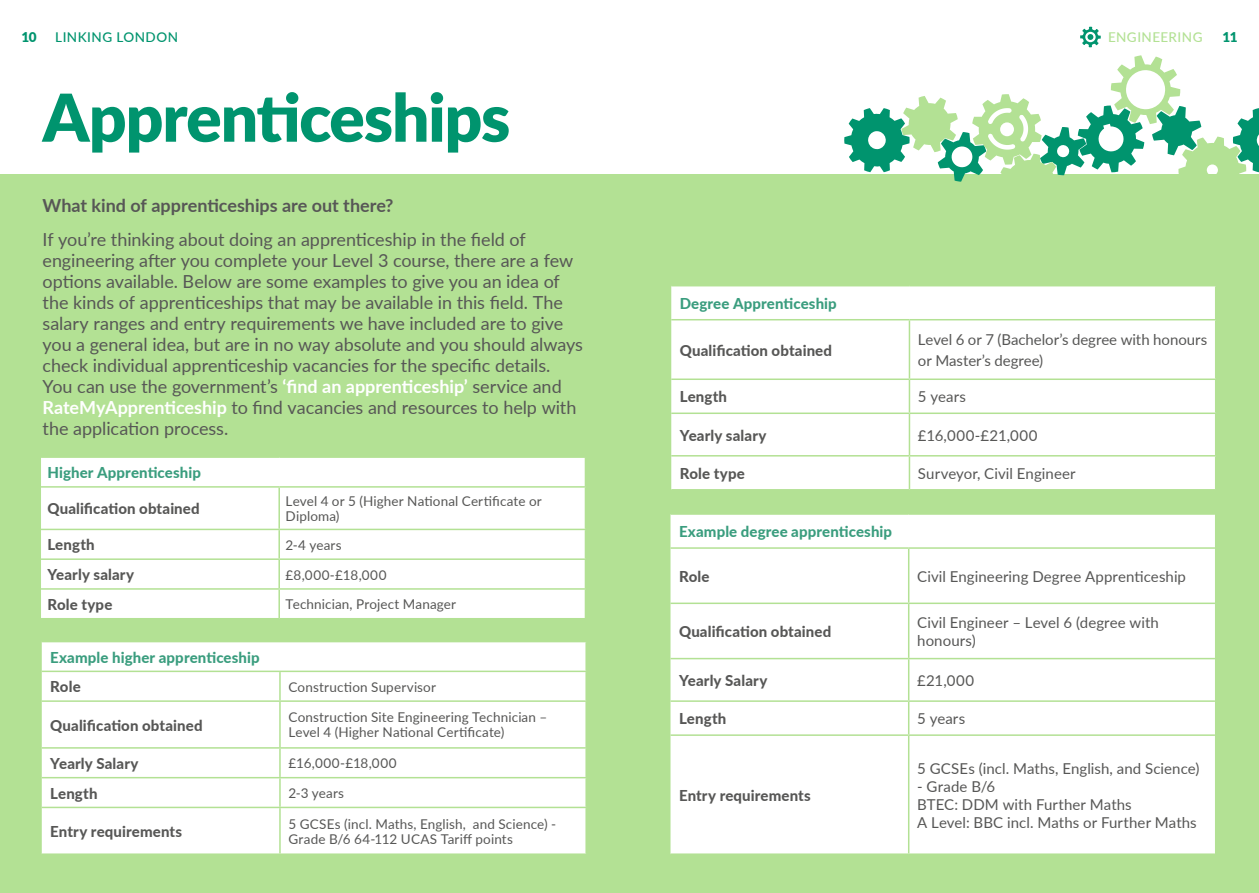
<style>
.page{position:relative;width:1259px;height:893px;background:#fff}
.page>*{position:absolute;margin:0;border:0;box-sizing:border-box;transform-origin:0 0}
.t1{font:900 66px "Lato";letter-spacing:-.02em;color:#00946e}
.t2{font:18px/21px "Lato";letter-spacing:-.005em;color:#575756}
.t3{font:700 18px "Lato";color:#575756}
.t4{font:15px/18px "Lato";letter-spacing:.005em;color:#575756}
.t5{font:800 15px "Lato";letter-spacing:.01em;color:#575756}
.t6{font:800 15px "Lato";letter-spacing:.01em;color:#3a9d7e}
.t7{font:15px "Lato";letter-spacing:.035em;color:#575756}
.t8{font:13.5px/15px "Lato";letter-spacing:.01em;color:#575756}
.t9{font:13.5px "Lato";letter-spacing:.04em;color:#575756}
.t10{font:500 13.5px "Lato";letter-spacing:.035em;color:#00946e}
.t11{font:500 13.5px "Lato";letter-spacing:.035em;color:#b3e194}
.t12{font:900 13.5px "Lato";color:#00946e}
.s1{font-weight:700;color:#fff}
</style>
<div class="page">
<svg style="left:1080px;top:27px;width:20px;height:20px"></svg>
<div style="left:0;top:174px;width:1259px;height:719px;background:#b3e194"></div>
<div style="left:41px;top:458px;width:544px;height:160px;background:#fff"></div>
<hr style="left:278px;top:488px;width:2px;height:41px;background:#b3e194">
<hr style="left:278px;top:530px;width:2px;height:28px;background:#b3e194">
<hr style="left:278px;top:560px;width:2px;height:28px;background:#b3e194">
<hr style="left:278px;top:590px;width:2px;height:28px;background:#b3e194">
<hr style="left:41px;top:486px;width:238px;height:2px;background:#b3e194">
<hr style="left:279px;top:486px;width:307px;height:2px;background:#b3e194">
<hr style="left:41px;top:529px;width:238px;height:1px;background:#b3e194">
<hr style="left:279px;top:529px;width:307px;height:1px;background:#b3e194">
<hr style="left:41px;top:558px;width:238px;height:2px;background:#b3e194">
<hr style="left:279px;top:558px;width:307px;height:2px;background:#b3e194">
<hr style="left:41px;top:588px;width:238px;height:2px;background:#b3e194">
<hr style="left:279px;top:588px;width:307px;height:2px;background:#b3e194">
<div style="left:42px;top:642px;width:543px;height:211px;background:#fff"></div>
<hr style="left:279px;top:672px;width:2px;height:28px;background:#b3e194">
<hr style="left:279px;top:702px;width:2px;height:45px;background:#b3e194">
<hr style="left:279px;top:749px;width:2px;height:28px;background:#b3e194">
<hr style="left:279px;top:778px;width:2px;height:29px;background:#b3e194">
<hr style="left:279px;top:808px;width:2px;height:45px;background:#b3e194">
<hr style="left:42px;top:671px;width:238px;height:1px;background:#b3e194">
<hr style="left:280px;top:671px;width:307px;height:1px;background:#b3e194">
<hr style="left:42px;top:700px;width:238px;height:2px;background:#b3e194">
<hr style="left:280px;top:700px;width:307px;height:2px;background:#b3e194">
<hr style="left:42px;top:747px;width:238px;height:2px;background:#b3e194">
<hr style="left:280px;top:747px;width:307px;height:2px;background:#b3e194">
<hr style="left:42px;top:777px;width:238px;height:1px;background:#b3e194">
<hr style="left:280px;top:777px;width:307px;height:1px;background:#b3e194">
<hr style="left:42px;top:807px;width:238px;height:1px;background:#b3e194">
<hr style="left:280px;top:807px;width:307px;height:1px;background:#b3e194">
<div style="left:671px;top:286px;width:544px;height:203px;background:#fff"></div>
<hr style="left:908px;top:320px;width:2px;height:58px;background:#b3e194">
<hr style="left:908px;top:380px;width:2px;height:32px;background:#b3e194">
<hr style="left:908px;top:414px;width:2px;height:41px;background:#b3e194">
<hr style="left:908px;top:457px;width:2px;height:32px;background:#b3e194">
<hr style="left:671px;top:319px;width:238px;height:1px;background:#b3e194">
<hr style="left:909px;top:319px;width:307px;height:1px;background:#b3e194">
<hr style="left:671px;top:378px;width:238px;height:2px;background:#b3e194">
<hr style="left:909px;top:378px;width:307px;height:2px;background:#b3e194">
<hr style="left:671px;top:412px;width:238px;height:2px;background:#b3e194">
<hr style="left:909px;top:412px;width:307px;height:2px;background:#b3e194">
<hr style="left:671px;top:455px;width:238px;height:2px;background:#b3e194">
<hr style="left:909px;top:455px;width:307px;height:2px;background:#b3e194">
<div style="left:670px;top:515px;width:545px;height:338px;background:#fff"></div>
<hr style="left:670px;top:547px;width:238px;height:2px;background:#b3e194">
<hr style="left:908px;top:547px;width:307px;height:2px;background:#b3e194">
<hr style="left:670px;top:603px;width:238px;height:1px;background:#b3e194">
<hr style="left:908px;top:603px;width:307px;height:1px;background:#b3e194">
<hr style="left:670px;top:658px;width:238px;height:1px;background:#b3e194">
<hr style="left:908px;top:658px;width:307px;height:1px;background:#b3e194">
<hr style="left:670px;top:700px;width:238px;height:2px;background:#b3e194">
<hr style="left:908px;top:700px;width:307px;height:2px;background:#b3e194">
<hr style="left:670px;top:734px;width:238px;height:2px;background:#b3e194">
<hr style="left:908px;top:734px;width:307px;height:2px;background:#b3e194">
<hr style="left:908px;top:549px;width:1px;height:54px;background:#b3e194">
<hr style="left:908px;top:604px;width:1px;height:54px;background:#b3e194">
<hr style="left:908px;top:659px;width:1px;height:41px;background:#b3e194">
<hr style="left:908px;top:702px;width:1px;height:32px;background:#b3e194">
<hr style="left:908px;top:736px;width:1px;height:117px;background:#b3e194">
<svg style="left:844px;top:55px;width:415px;height:127px"></svg>
<p class="t12" style="left:21px;top:27px;width:17px">10</p>
<p class="t10" style="left:55px;top:28px;width:124px">LINKING LONDON</p>
<p class="t11" style="left:1108px;top:28px;width:96px">ENGINEERING</p>
<p class="t12" style="left:1222px;top:27px;width:17px">11</p>
<h1 class="t1" style="left:43px;top:68px;width:469px">Apprenticeships</h1>
<p class="t3" style="left:43px;top:192px;width:352px">What kind of apprenticeships are out there?</p>
<p class="t2" style="left:43px;top:228px;width:542px">If you’re thinking about doing an apprenticeship in the field of engineering after you complete your Level 3 course, there are a few options available. Below are some examples to give you an idea of the kinds of apprenticeships that may be available in this field. The salary ranges and entry requirements we have included are to give you a general idea, but are in no way absolute and you should always check individual apprenticeship vacancies for the specific details.<br>You can use the government’s <span class="s1">‘find an apprenticeship’</span> service and <span class="s1">RateMyApprenticeship</span> to find vacancies and resources to help with the application process.</p>
<p class="t6" style="left:47px;top:461px;width:155px">Higher Apprenticeship</p>
<p class="t5" style="left:47px;top:498px;width:154px">Qualification obtained</p>
<p class="t8" style="left:286px;top:493px;width:258px">Level 4 or 5 (Higher National Certificate or<br>Diploma)</p>
<p class="t5" style="left:47px;top:534px;width:49px">Length</p>
<p class="t8" style="left:286px;top:537px;width:58px">2-4 years</p>
<p class="t5" style="left:47px;top:563px;width:88px">Yearly salary</p>
<p class="t8" style="left:286px;top:566px;width:102px">£8,000-£18,000</p>
<p class="t5" style="left:47px;top:593px;width:66px">Role type</p>
<p class="t8" style="left:286px;top:596px;width:172px">Technician, Project Manager</p>
<p class="t6" style="left:50px;top:646px;width:211px">Example higher apprenticeship</p>
<p class="t5" style="left:50px;top:676px;width:32px">Role</p>
<p class="t8" style="left:288px;top:679px;width:149px">Construction Supervisor</p>
<p class="t5" style="left:50px;top:714px;width:154px">Qualification obtained</p>
<p class="t8" style="left:288px;top:709px;width:260px">Construction Site Engineering Technician –<br>Level 4 (Higher National Certificate)</p>
<p class="t5" style="left:50px;top:752px;width:90px">Yearly Salary</p>
<p class="t9" style="left:288px;top:754px;width:110px">£16,000-£18,000</p>
<p class="t5" style="left:50px;top:782px;width:49px">Length</p>
<p class="t8" style="left:288px;top:785px;width:57px">2-3 years</p>
<p class="t5" style="left:50px;top:820px;width:133px">Entry requirements</p>
<p class="t8" style="left:288px;top:816px;width:269px">5 GCSEs (incl. Maths, English, and Science) -<br>Grade B/6 64-112 UCAS Tariff points</p>
<p class="t6" style="left:680px;top:292px;width:158px">Degree Apprenticeship</p>
<p class="t5" style="left:680px;top:339px;width:154px">Qualification obtained</p>
<p class="t4" style="left:918px;top:328px;width:291px;line-height:21px">Level 6 or 7 (Bachelor’s degree with honours or Master’s degree)</p>
<p class="t5" style="left:680px;top:386px;width:49px">Length</p>
<p class="t4" style="left:918px;top:387px;width:49px">5 years</p>
<p class="t5" style="left:680px;top:424px;width:88px">Yearly salary</p>
<p class="t7" style="left:918px;top:424px;width:121px">£16,000-£21,000</p>
<p class="t5" style="left:680px;top:462px;width:66px">Role type</p>
<p class="t4" style="left:918px;top:464px;width:159px">Surveyor, Civil Engineer</p>
<p class="t6" style="left:679px;top:520px;width:215px">Example degree apprenticeship</p>
<p class="t5" style="left:679px;top:565px;width:32px">Role</p>
<p class="t4" style="left:917px;top:567px;width:270px">Civil Engineering Degree Apprenticeship</p>
<p class="t5" style="left:679px;top:620px;width:154px">Qualification obtained</p>
<p class="t4" style="left:917px;top:613px;width:243px">Civil Engineer – Level 6 (degree with honours)</p>
<p class="t5" style="left:679px;top:669px;width:90px">Yearly Salary</p>
<p class="t4" style="left:917px;top:671px;width:58px">£21,000</p>
<p class="t5" style="left:679px;top:707px;width:49px">Length</p>
<p class="t4" style="left:917px;top:709px;width:49px">5 years</p>
<p class="t5" style="left:679px;top:784px;width:133px">Entry requirements</p>
<p class="t4" style="left:917px;top:759px;width:284px">5 GCSEs (incl. Maths, English, and Science)</p>
<p class="t4" style="left:917px;top:777px;width:281px">- Grade B/6<br>BTEC: DDM with Further Maths<br>A Level: BBC incl. Maths or Further Maths</p>
</div>
